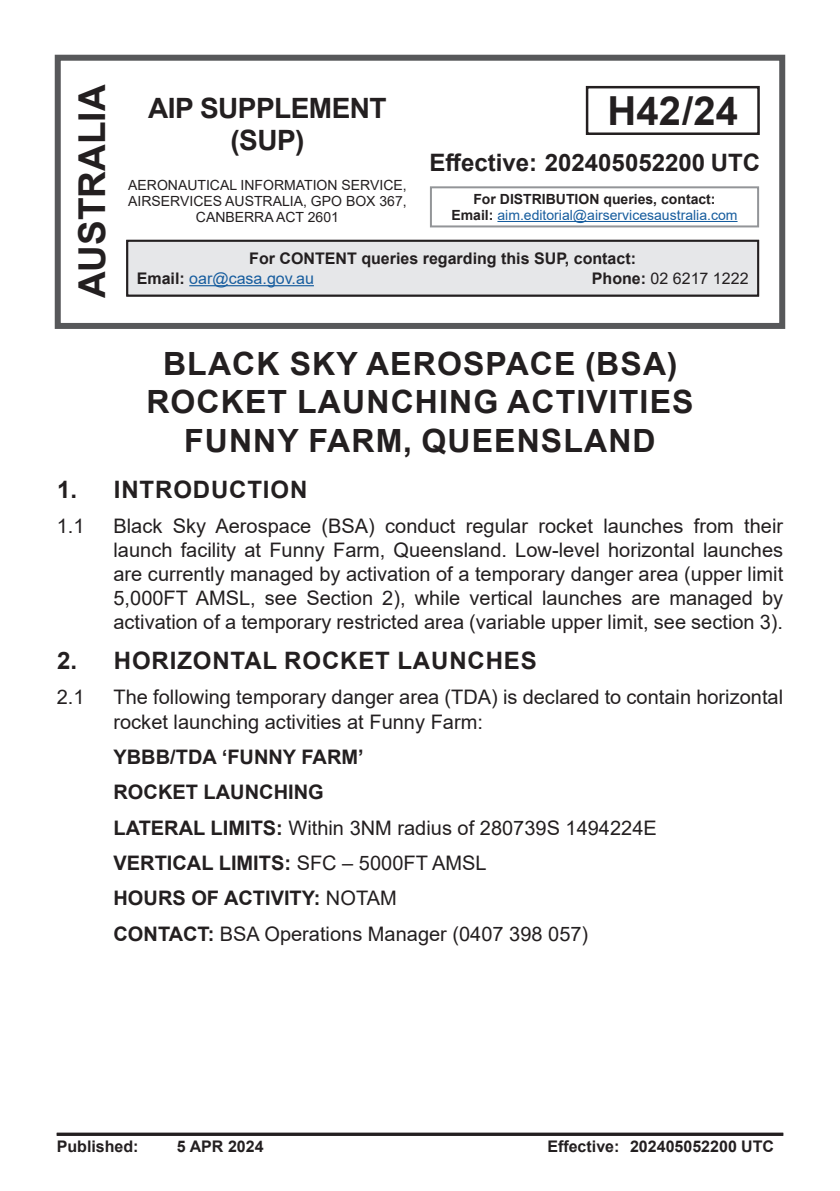
<style>
.page{position:relative;width:840px;height:1191px;background:#fff}
.page>*{position:absolute;margin:0;border:0;box-sizing:border-box;transform-origin:0 0}
.t1{font:700 40px "Arial";color:#231f20}
.t2{font:700 37px "Arial";color:#231f20}
.t3{font:700 32px "Arial";letter-spacing:.035em;color:#231f20}
.t4{font:700 28px/32px "Arial";letter-spacing:-.02em;color:#231f20;text-align:center}
.Effective_date{font:700 24px "Arial";letter-spacing:.035em;color:#231f20}
.Effective_date-2{font:700 24px "Arial";color:#231f20}
.Para_indent{font:20px/24px "Arial";color:#231f20;text-align:justify}
.Para_indent-2{font:700 20px "Arial";color:#231f20}
.Figure_caption{font:700 16px "Arial";color:#231f20}
.t5{font:16px "Arial";color:#175d9e}
.t6{font:16px "Arial";color:#231f20}
.t7{font:14px/16px "Arial";color:#231f20;text-align:center}
.t8{font:14px/16px "Arial";color:#175d9e;text-align:center}
.s1{font-weight:700;color:#231f20}
.s2{font-weight:700}
.s3{font-weight:400}
</style>
<div class="page">
<div style="left:55px;top:55px;width:729px;height:274px;border:6px solid #57585a"></div>
<hr style="left:497px;top:221px;width:240px;height:1px;background:#175d9e">
<div style="left:429px;top:186px;width:329px;height:41px;border:2px solid #939598"></div>
<hr style="left:57px;top:1132px;width:725px;height:3px;background:#231f20">
<div style="left:585px;top:86px;width:174px;height:49px;border:2px solid #231f20"></div>
<div style="left:127px;top:241px;width:630px;height:54px;background:#e6e7e9"></div>
<hr style="left:189px;top:285px;width:125px;height:1px;background:#175d9e">
<div style="left:126px;top:240px;width:632px;height:56px;border:2px solid #231f20"></div>
<h2 class="t2" style="left:66px;top:298px;width:215px;rotate:-90deg">AUSTRALIA</h2>
<h3 class="t4" style="left:148px;top:92px;width:240px">AIP SUPPLEMENT (SUP)</h3>
<p class="t7" style="left:128px;top:177px;width:280px">AERONAUTICAL INFORMATION SERVICE,<br>AIRSERVICES AUSTRALIA, GPO BOX 367,<br>CANBERRA ACT 2601</p>
<p class="t1" style="left:607px;top:83px;width:132px">H42/24</p>
<p class="Effective_date-2" style="left:429px;top:145px;width:332px">Effective: 202405052200 UTC</p>
<p class="t8" style="left:451px;top:191px;width:287px"><span class="s1">For DISTRIBUTION queries, contact:<br>Email:</span> aim.editorial@airservicesaustralia.com</p>
<p class="Figure_caption" style="left:249px;top:247px;width:388px">For CONTENT queries regarding this SUP, contact:</p>
<p class="t5" style="left:137px;top:267px;width:178px"><span class="s1">Email:</span> oar@casa.gov.au</p>
<p class="t6" style="left:591px;top:267px;width:158px"><span class="s2">Phone:</span> 02 6217 1222</p>
<p class="t3" style="left:163px;top:341px;width:515px">BLACK SKY AEROSPACE (BSA)</p>
<p class="t3" style="left:146px;top:379px;width:548px">ROCKET LAUNCHING ACTIVITIES</p>
<p class="t3" style="left:184px;top:418px;width:473px">FUNNY FARM, QUEENSLAND</p>
<p class="Effective_date" style="left:57px;top:472px;width:251px">1. INTRODUCTION</p>
<p class="Para_indent" style="left:57px;top:514px;width:29px">1.1</p>
<p class="Para_indent" style="left:113px;top:514px;width:670px">Black Sky Aerospace (BSA) conduct regular rocket launches from their launch facility at Funny Farm, Queensland. Low-level horizontal launches are currently managed by activation of a temporary danger area (upper limit 5,000FT AMSL, see Section 2), while vertical launches are managed by activation of a temporary restricted area (variable upper limit, see section 3).</p>
<p class="Effective_date" style="left:57px;top:644px;width:481px">2. HORIZONTAL ROCKET LAUNCHES</p>
<p class="Para_indent" style="left:57px;top:685px;width:29px">2.1</p>
<p class="Para_indent" style="left:113px;top:685px;width:670px">The following temporary danger area (TDA) is declared to contain horizontal rocket launching activities at Funny Farm:</p>
<p class="Para_indent-2" style="left:113px;top:742px;width:251px">YBBB/TDA ‘FUNNY FARM’</p>
<p class="Para_indent-2" style="left:113px;top:778px;width:211px">ROCKET LAUNCHING</p>
<p class="Para_indent" style="left:113px;top:815px;width:544px"><span class="s2">LATERAL LIMITS:</span> Within 3NM radius of 280739S 1494224E</p>
<p class="Para_indent-2" style="left:113px;top:848px;width:374px">VERTICAL LIMITS: <span class="s3">SFC – 5000FT AMSL</span></p>
<p class="Para_indent-2" style="left:113px;top:884px;width:284px">HOURS OF ACTIVITY: <span class="s3">NOTAM</span></p>
<p class="Para_indent" style="left:113px;top:921px;width:476px"><span class="s2">CONTACT:</span> BSA Operations Manager (0407 398 057)</p>
<p class="Figure_caption" style="left:57px;top:1135px;width:83px">Published:</p>
<p class="Figure_caption" style="left:177px;top:1135px;width:88px">5 APR 2024</p>
<p class="Figure_caption" style="left:547px;top:1135px;width:228px">Effective: 202405052200 UTC</p>
</div>
